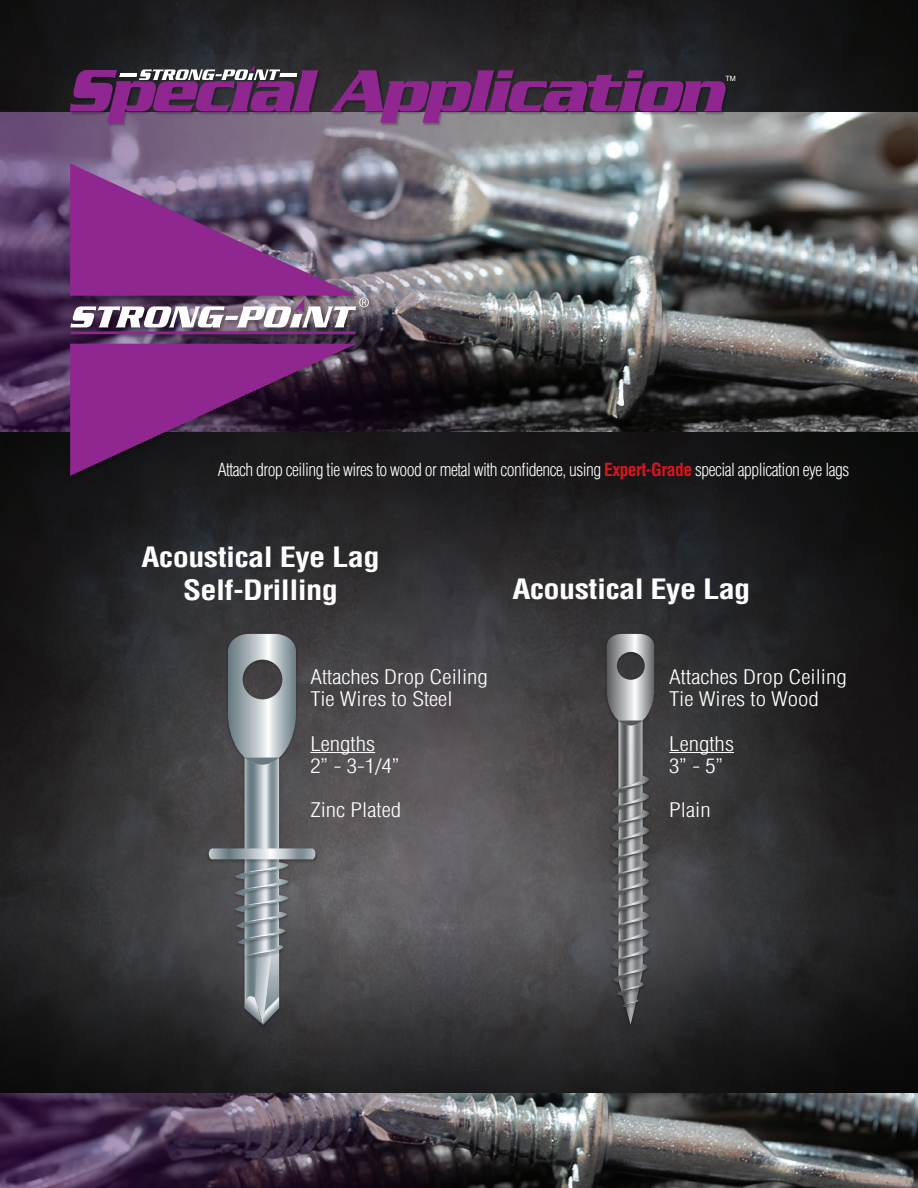
<style>
.page{position:relative;width:918px;height:1188px;background:#fff}
.page>*{position:absolute;margin:0;border:0;box-sizing:border-box;transform-origin:0 0}
.t1{font:700 condensed 27.45px/32.8px "Helvetica LT Std";letter-spacing:-.02em;color:#fff;text-align:center;scale:1.19 1}
.t2{font:300 condensed 19.65px/22px "Helvetica LT Std";color:#fff;scale:1.19 1}
.t3{font:300 condensed 17.7px "Helvetica LT Std";letter-spacing:-.03em;color:#fff}
.t4{font:7.2px "Helvetica";color:#fff}
.s1{font-weight:700;color:#d7171f}
</style>
<div class="page">
<img style="left:0;top:111px;width:918px;height:983px">
<img style="left:594px;top:1094px;width:324px;height:94px">
<svg style="left:0;top:0;width:918px;height:111px;background:#1c1c1e"></svg>
<img style="left:0;top:111px;width:594px;height:321px">
<img style="left:0;top:1094px;width:594px;height:94px">
<img style="left:69px;top:342px;width:293px;height:139px">
<svg style="left:70px;top:344px;width:287px;height:132px;background:#571f58"></svg>
<img style="left:69px;top:330px;width:292px;height:9px">
<hr style="left:71px;top:331px;width:285px;height:3px;background:#90268f">
<img style="left:69px;top:305px;width:27px;height:27px">
<img style="left:96px;top:327px;width:19px;height:5px">
<img style="left:115px;top:327px;width:28px;height:5px">
<img style="left:143px;top:327px;width:25px;height:5px">
<img style="left:168px;top:327px;width:29px;height:5px">
<img style="left:197px;top:327px;width:33px;height:5px">
<img style="left:236px;top:327px;width:27px;height:5px">
<img style="left:263px;top:327px;width:25px;height:5px">
<img style="left:288px;top:327px;width:13px;height:5px">
<img style="left:301px;top:327px;width:31px;height:5px">
<img style="left:332px;top:327px;width:29px;height:5px">
<img style="left:369px;top:296px;width:5px;height:16px">
<svg style="left:70px;top:164px;width:299px;height:163px;background:#86578b"></svg>
<hr style="left:310px;top:752px;width:65px;height:1px;background:#fff">
<hr style="left:669px;top:752px;width:65px;height:1px;background:#fff">
<img style="left:224px;top:631px;width:76px;height:399px">
<img style="left:205px;top:846px;width:114px;height:18px">
<img style="left:603px;top:631px;width:55px;height:399px">
<svg style="left:209px;top:634px;width:106px;height:391px;background:#6c7074"></svg>
<svg style="left:607px;top:634px;width:47px;height:391px;background:#6f7072"></svg>
<img style="left:727px;top:73px;width:13px;height:15px">
<img style="left:106px;top:123px;width:54px;height:4px">
<img style="left:318px;top:69px;width:4px;height:46px">
<img style="left:329px;top:69px;width:59px;height:46px">
<img style="left:379px;top:123px;width:43px;height:4px">
<img style="left:422px;top:123px;width:53px;height:4px">
<img style="left:466px;top:69px;width:20px;height:1px">
<img style="left:486px;top:69px;width:32px;height:1px">
<img style="left:616px;top:69px;width:32px;height:1px">
<img style="left:727px;top:80px;width:3px;height:35px">
<svg style="left:330px;top:70px;width:397px;height:53px;background:#6b3a6b"></svg>
<svg style="left:70px;top:65px;width:248px;height:58px;background:#703f72"></svg>
<p class="t4" style="left:725px;top:72px;width:12px">TM</p>
<p class="t3" style="left:218px;top:459px;width:633px">Attach drop ceiling tie wires to wood or metal with confidence, using <span class="s1">Expert-Grade</span> special application eye lags</p>
<h1 class="t1" style="left:142px;top:540px;width:202px">Acoustical Eye Lag<br>Self-Drilling</h1>
<p class="t2" style="left:310px;top:666px;width:151px">Attaches Drop Ceiling<br>Tie Wires to Steel</p>
<p class="t2" style="left:310px;top:732px;width:77px">Lengths<br>2” - 3-1/4”</p>
<p class="t2" style="left:310px;top:799px;width:78px">Zinc Plated</p>
<h1 class="t1" style="left:512px;top:572px;width:202px">Acoustical Eye Lag</h1>
<p class="t2" style="left:669px;top:666px;width:151px">Attaches Drop Ceiling<br>Tie Wires to Wood</p>
<p class="t2" style="left:669px;top:732px;width:56px">Lengths<br>3” - 5”</p>
<p class="t2" style="left:669px;top:799px;width:36px">Plain</p>
</div>
